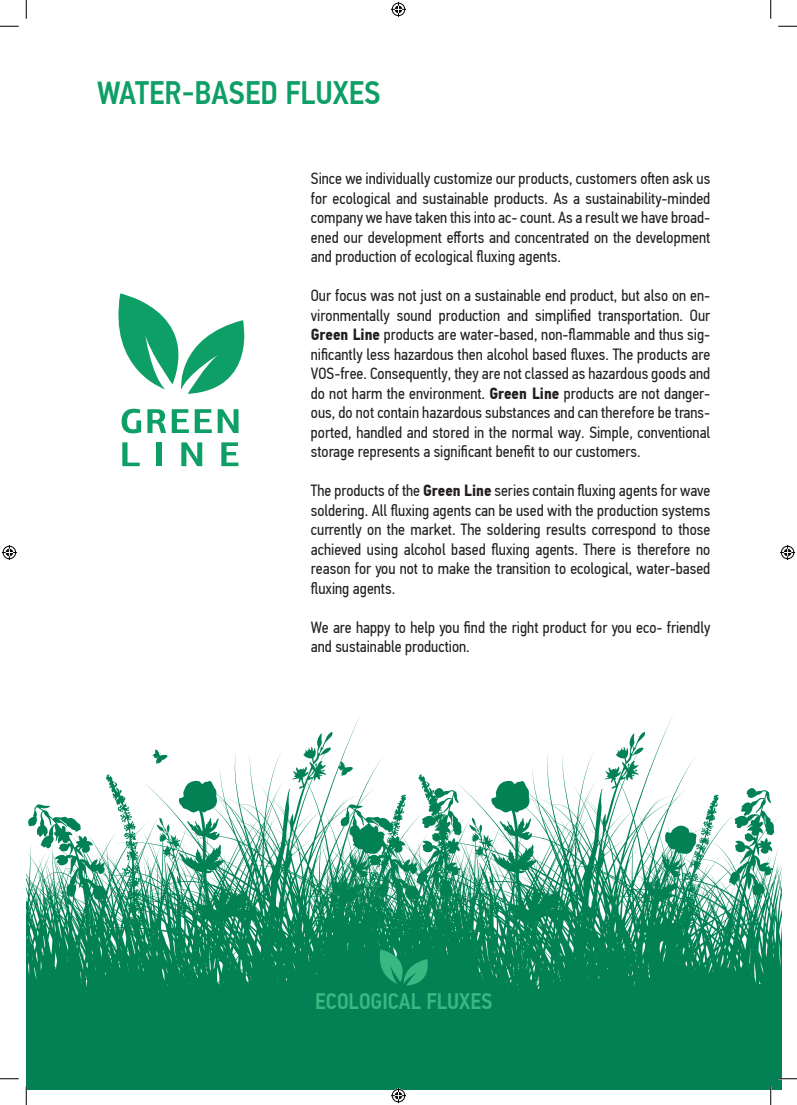
<style>
.page{position:relative;width:797px;height:1105px;background:#fff}
.page>*{position:absolute;margin:0;border:0;box-sizing:border-box;transform-origin:0 0}
.t1{font:500 32.5px "PF Din Text Cond Pro";color:#0d9f66}
.t2{font:500 22.5px "PF Din Text Cond Pro";color:#39b982}
.t3{font:16.25px/19.5px "PF Din Text Cond Pro";color:#231f20;text-align:justify}
.s1{font-weight:700}
</style>
<div class="page">
<svg style="left:26px;top:715px;width:755px;height:247px"></svg>
<div style="left:26px;top:962px;width:755px;height:127px;background:#028254"></div>
<svg style="left:122px;top:409px;width:19px;height:24px"></svg>
<svg style="left:147px;top:409px;width:19px;height:24px"></svg>
<svg style="left:172px;top:409px;width:17px;height:24px"></svg>
<svg style="left:195px;top:409px;width:17px;height:24px"></svg>
<svg style="left:218px;top:409px;width:20px;height:24px"></svg>
<svg style="left:122px;top:442px;width:18px;height:24px"></svg>
<div style="left:157px;top:442px;width:5px;height:24px;background:#0d9f66"></div>
<svg style="left:181px;top:442px;width:21px;height:24px"></svg>
<svg style="left:221px;top:442px;width:17px;height:24px"></svg>
<svg style="left:118px;top:293px;width:127px;height:101px"></svg>
<svg style="left:375px;top:949px;width:58px;height:36px;background:#199867"></svg>
<svg style="left:0;top:25px;width:19px;height:2px"></svg>
<svg style="left:778px;top:25px;width:19px;height:2px"></svg>
<svg style="left:0;top:1078px;width:19px;height:1px"></svg>
<svg style="left:778px;top:1078px;width:19px;height:1px"></svg>
<svg style="left:25px;top:0;width:2px;height:19px"></svg>
<svg style="left:25px;top:1086px;width:2px;height:19px"></svg>
<svg style="left:770px;top:0;width:1px;height:19px"></svg>
<svg style="left:770px;top:1086px;width:1px;height:19px"></svg>
<svg style="left:391px;top:2px;width:15px;height:15px"></svg>
<svg style="left:391px;top:1088px;width:15px;height:15px"></svg>
<svg style="left:2px;top:545px;width:15px;height:15px"></svg>
<svg style="left:780px;top:545px;width:15px;height:15px"></svg>
<p class="t1" style="left:97px;top:73px;width:285px">WATER-BASED FLUXES</p>
<p class="t3" style="left:311px;top:169px;width:401px">Since we individually customize our products, customers often ask us for ecological and sustainable products. As a sustainability-minded company we have taken this into ac- count. As a result we have broad&shy;ened our development efforts and concentrated on the development and production of ecological fluxing agents.</p>
<p class="t3" style="left:311px;top:286px;width:401px">Our focus was not just on a sustainable end product, but also on en&shy;vironmentally sound production and simplified transportation. Our <span class="s1">Green Line</span> products are water-based, non-flammable and thus sig&shy;nificantly less hazardous then alcohol based fluxes. The products are VOS-free. Consequently, they are not classed as hazardous goods and do not harm the environment. <span class="s1">Green Line</span> products are not danger&shy;ous, do not contain hazardous substances and can therefore be trans&shy;ported, handled and stored in the normal way. Simple, conventional storage represents a significant benefit to our customers.</p>
<p class="t3" style="left:311px;top:481px;width:401px">The products of the <span class="s1">Green Line</span> series contain fluxing agents for wave soldering. All fluxing agents can be used with the production systems currently on the market. The soldering results correspond to those achieved using alcohol based fluxing agents. There is therefore no reason for you not to make the transition to ecological, water-based fluxing agents.</p>
<p class="t3" style="left:311px;top:617px;width:401px">We are happy to help you find the right product for you eco- friendly and sustainable production.</p>
<p class="t2" style="left:315px;top:987px;width:178px">ECOLOGICAL FLUXES</p>
</div>
